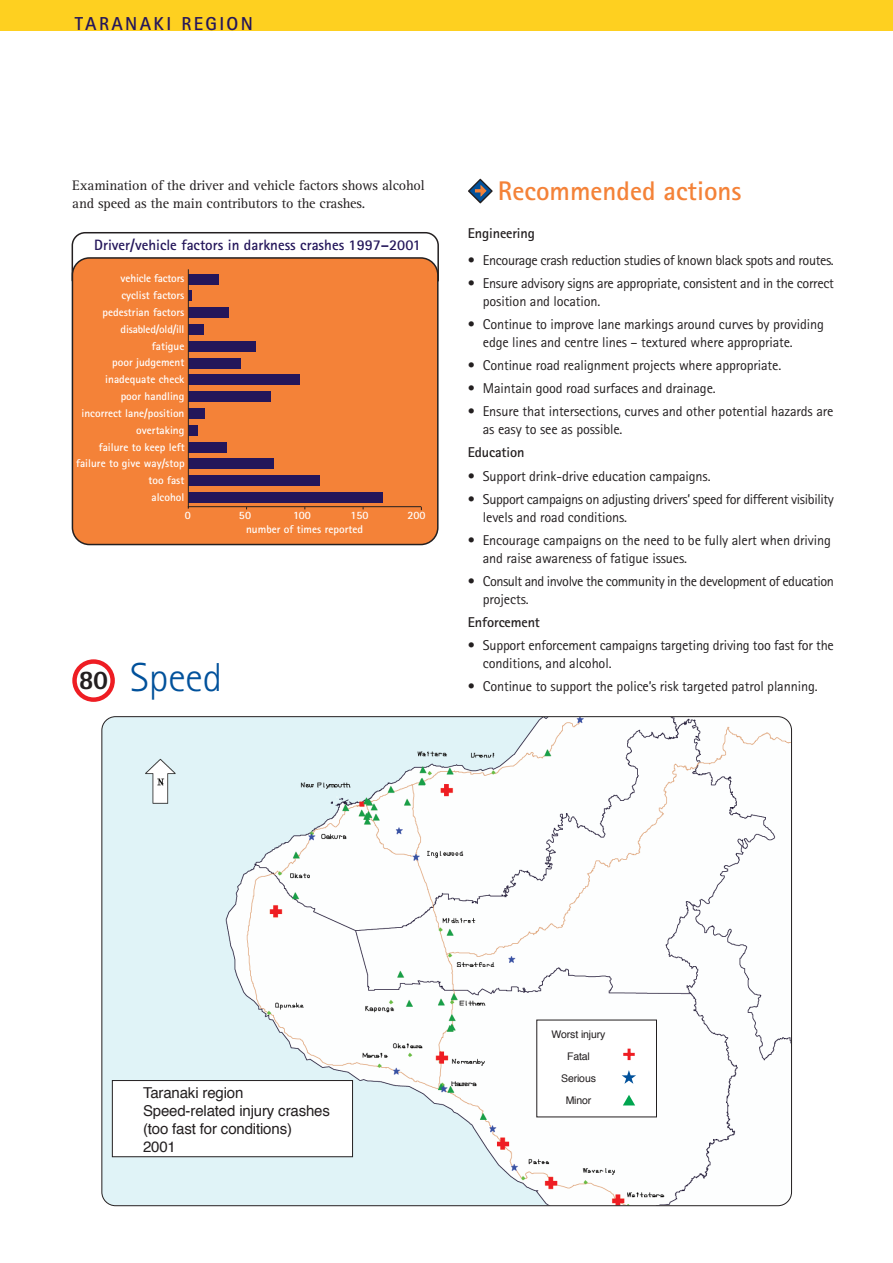
<style>
.page{position:relative;width:893px;height:1263px;background:#fff}
.page>*{position:absolute;margin:0;border:0;box-sizing:border-box;transform-origin:0 0}
.t1{font:300 40.5px "Rotis Sans Serif";color:#01519b}
.t2{font:700 27px "Rotis Sans Serif";color:#f48238}
.t3{font:700 18.75px "Rotis Sans Serif";letter-spacing:.125em;color:#24165a}
.t4{font:15px/18px "Helvetica";letter-spacing:-.01em;color:#231f20}
.t5{font:700 15px "Rotis Sans Serif";color:#24165a}
.t6{font:14.25px/18px "Rotis Sans Serif";letter-spacing:-.01em;color:#231f20}
.t7{font:14.25px/18px "Rotis Serif";letter-spacing:-.01em;color:#231f20}
.t8{font:14.25px/18px "Rotis Sans Serif";letter-spacing:-.03em;color:#231f20}
.t9{font:700 14.25px "Rotis Sans Serif";letter-spacing:-.01em;color:#231f20}
.t10{font:700 11.25px/16.8px "Rotis Sans Serif";color:#fff;text-align:right}
.t11{font:700 11.25px "Rotis Sans Serif";letter-spacing:-.02em;color:#fff}
.t12{font:10.5px/22px "Helvetica";letter-spacing:-.01em;color:#231f20;text-align:center}
.s1{font-weight:800;font-size:27px;color:#231f20}
</style>
<div class="page">
<div style="left:0;top:0;width:892px;height:30px;background:#fed020"></div>
<svg style="left:71px;top:232px;width:368px;height:56px"></svg>
<div style="left:72px;top:257px;width:366px;height:288px;background:#f48238;border:2px solid #231f20;border-radius:17px"></div>
<hr style="left:188px;top:506px;width:233px;height:1px;background:#231f20">
<div style="left:188px;top:492px;width:194px;height:11px;background:#24165a"></div>
<div style="left:188px;top:476px;width:132px;height:10px;background:#24165a"></div>
<div style="left:188px;top:459px;width:86px;height:10px;background:#24165a"></div>
<div style="left:188px;top:442px;width:39px;height:10px;background:#24165a"></div>
<div style="left:188px;top:425px;width:10px;height:10px;background:#24165a"></div>
<div style="left:188px;top:408px;width:17px;height:11px;background:#24165a"></div>
<div style="left:188px;top:392px;width:82px;height:10px;background:#24165a"></div>
<div style="left:188px;top:375px;width:112px;height:10px;background:#24165a"></div>
<div style="left:188px;top:358px;width:53px;height:10px;background:#24165a"></div>
<div style="left:188px;top:341px;width:67px;height:10px;background:#24165a"></div>
<div style="left:188px;top:324px;width:15px;height:10px;background:#24165a"></div>
<div style="left:188px;top:308px;width:40px;height:10px;background:#24165a"></div>
<hr style="left:188px;top:291px;width:4px;height:10px;background:#24165a">
<div style="left:188px;top:274px;width:31px;height:10px;background:#24165a"></div>
<hr style="left:188px;top:269px;width:1px;height:238px;background:#231f20">
<img style="left:102px;top:717px;width:689px;height:489px;border-radius:14px">
<div style="left:112px;top:1080px;width:241px;height:77px;background:#fff;border:1px solid #231f20"></div>
<svg style="left:468px;top:179px;width:24px;height:24px"></svg>
<svg style="left:470px;top:181px;width:21px;height:20px"></svg>
<svg style="left:475px;top:184px;width:12px;height:14px"></svg>
<div style="left:536px;top:1020px;width:121px;height:97px;background:#fff"></div>
<svg style="left:623px;top:1049px;width:11px;height:11px"></svg>
<svg style="left:623px;top:1095px;width:12px;height:10px"></svg>
<svg style="left:622px;top:1070px;width:14px;height:14px"></svg>
<svg style="left:72px;top:659px;width:43px;height:43px"></svg>
<div style="left:77px;top:664px;width:33px;height:33px;background:#fff;border-radius:50%"></div>
<h3 class="t3" style="left:75px;top:17px;width:179px">TARANAKI REGION</h3>
<p class="t7" style="left:72px;top:178px;width:354px">Examination of the driver and vehicle factors shows alcohol and speed as the main contributors to the crashes.</p>
<p class="t5" style="left:94px;top:240px;width:328px">Driver/vehicle factors in darkness crashes 1997–2001</p>
<p class="t10" style="left:121px;top:271px;width:65px">vehicle factors</p>
<p class="t10" style="left:103px;top:288px;width:83px">cyclist factors pedestrian factors</p>
<p class="t11" style="left:121px;top:325px;width:65px">disabled/old/ill</p>
<p class="t10" style="left:152px;top:339px;width:34px">fatigue</p>
<p class="t10" style="left:112px;top:355px;width:74px">poor judgement</p>
<p class="t10" style="left:105px;top:372px;width:81px">inadequate check</p>
<p class="t10" style="left:121px;top:389px;width:65px">poor handling</p>
<p class="t10" style="left:81px;top:406px;width:104px">incorrect lane/position</p>
<p class="t10" style="left:136px;top:423px;width:50px">overtaking</p>
<p class="t10" style="left:76px;top:456px;width:110px">failure to give way/stop</p>
<p class="t10" style="left:151px;top:490px;width:34px">alcohol</p>
<p class="t10" style="left:99px;top:439px;width:87px">failure to keep left</p>
<p class="t10" style="left:149px;top:473px;width:37px">too fast</p>
<p class="t10" style="left:185px;top:508px;width:8px">0</p>
<p class="t10" style="left:239px;top:508px;width:14px">50</p>
<p class="t10" style="left:293px;top:508px;width:19px">100</p>
<p class="t10" style="left:350px;top:508px;width:20px">150</p>
<p class="t10" style="left:407px;top:508px;width:20px">200</p>
<p class="t10" style="left:246px;top:522px;width:118px">number of times reported</p>
<h1 class="t1" style="left:79px;top:663px;width:145px"><span class="s1">80</span> Speed</h1>
<h2 class="t2" style="left:498px;top:182px;width:245px">Recommended actions</h2>
<p class="t9" style="left:468px;top:229px;width:68px">Engineering</p>
<p class="t6" style="left:468px;top:252px;width:367px">• Encourage crash reduction studies of known black spots and routes.</p>
<p class="t6" style="left:483px;top:276px;width:352px;text-indent:-15px">• Ensure advisory signs are appropriate, consistent and in the correct position and location.</p>
<p class="t6" style="left:483px;top:317px;width:342px;text-indent:-15px">• Continue to improve lane markings around curves by providing edge lines and centre lines – textured where appropriate.</p>
<p class="t6" style="left:468px;top:358px;width:315px">• Continue road realignment projects where appropriate.</p>
<p class="t6" style="left:468px;top:381px;width:249px">• Maintain good road surfaces and drainage.</p>
<p class="t6" style="left:483px;top:404px;width:352px;text-indent:-15px">• Ensure that intersections, curves and other potential hazards are as easy to see as possible.</p>
<p class="t9" style="left:468px;top:448px;width:58px">Education</p>
<p class="t6" style="left:468px;top:468px;width:244px">• Support drink-drive education campaigns.</p>
<p class="t6" style="left:483px;top:491px;width:352px;text-indent:-15px">• Support campaigns on adjusting drivers’ speed for different visibility levels and road conditions.</p>
<p class="t6" style="left:483px;top:532px;width:349px;text-indent:-15px">• Encourage campaigns on the need to be fully alert when driving and raise awareness of fatigue issues.</p>
<p class="t8" style="left:483px;top:573px;width:352px;text-indent:-15px">• Consult and involve the community in the development of education projects.</p>
<p class="t9" style="left:468px;top:617px;width:73px">Enforcement</p>
<p class="t6" style="left:483px;top:638px;width:352px;text-indent:-15px">• Support enforcement campaigns targeting driving too fast for the conditions, and alcohol.</p>
<p class="t6" style="left:468px;top:679px;width:351px">• Continue to support the police’s risk targeted patrol planning.</p>
<p class="t4" style="left:143px;top:1085px;width:188px">Taranaki region<br>Speed-related injury crashes (too fast for conditions)<br>2001</p>
<p class="t12" style="left:551px;top:1024px;width:55px">Worst injury<br>Fatal<br>Serious<br>Minor</p>
</div>
